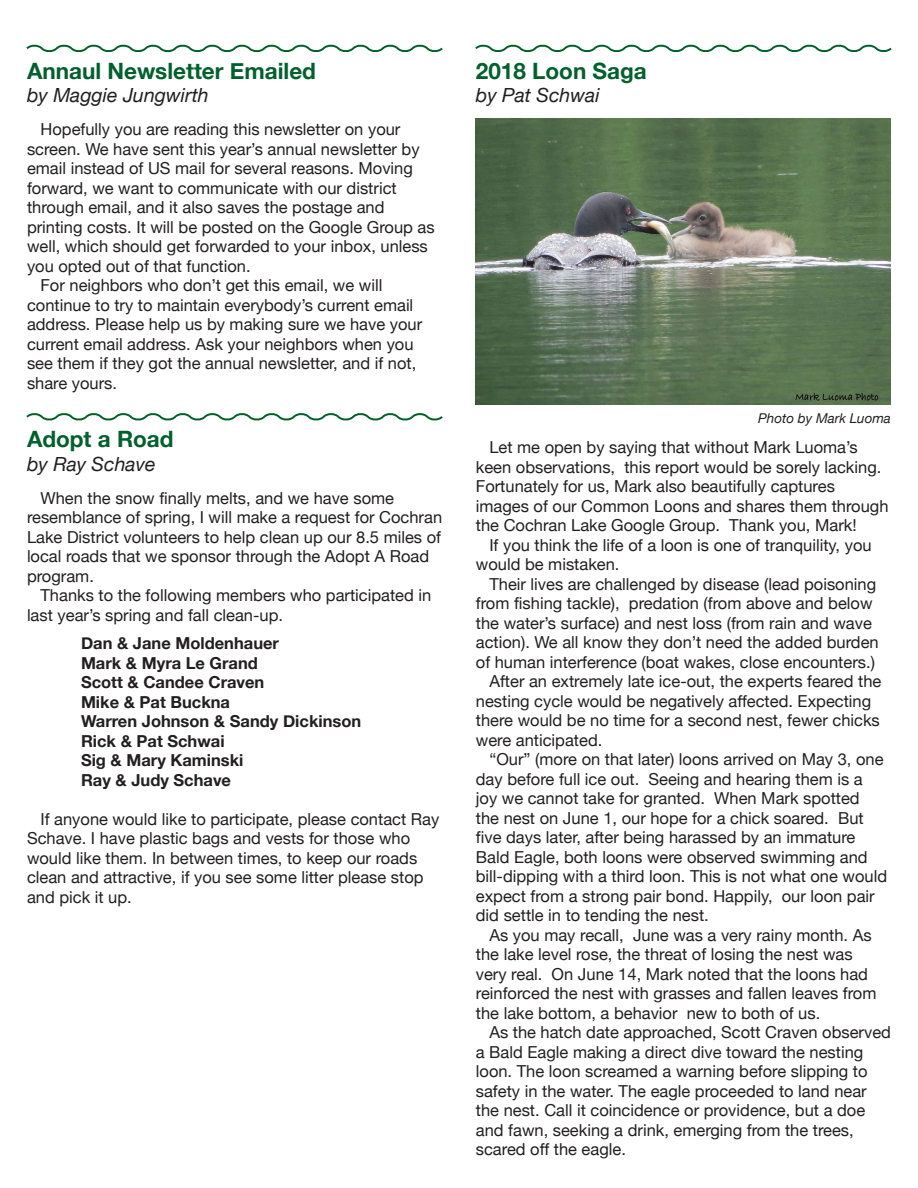
<style>
.page{position:relative;width:918px;height:1188px;background:#fff}
.page>*{position:absolute;margin:0;border:0;box-sizing:border-box;transform-origin:0 0}
.t1{font:700 22.5px "Helvetica Neue";color:#00602b}
.t2{font:italic 19.5px "Helvetica Neue";color:#231f20}
.t3{font:16.5px/19.5px "Helvetica Neue";color:#231f20}
.t4{font:700 16.5px/19.5px "Helvetica Neue";color:#231f20}
.t5{font:italic 13.5px "Helvetica Neue";color:#231f20}
</style>
<div class="page">
<svg style="left:26px;top:44px;width:417px;height:8px"></svg>
<svg style="left:26px;top:413px;width:417px;height:8px"></svg>
<svg style="left:475px;top:44px;width:417px;height:8px"></svg>
<img style="left:476px;top:118px;width:415px;height:287px">
<h1 class="t1" style="left:27px;top:57px;width:291px">Annaul Newsletter Emailed</h1>
<p class="t2" style="left:27px;top:84px;width:183px">by Maggie Jungwirth</p>
<p class="t3" style="left:40px;top:119px;width:361px">Hopefully you are reading this newsletter on your</p>
<p class="t3" style="left:27px;top:139px;width:394px">screen. We have sent this year’s annual newsletter by</p>
<p class="t3" style="left:27px;top:158px;width:387px">email instead of US mail for several reasons. Moving</p>
<p class="t3" style="left:27px;top:178px;width:371px">forward, we want to communicate with our district</p>
<p class="t3" style="left:27px;top:197px;width:359px">through email, and it also saves the postage and</p>
<p class="t3" style="left:27px;top:217px;width:409px">printing costs. It will be posted on the Google Group as</p>
<p class="t3" style="left:27px;top:236px;width:402px">well, which should get forwarded to your inbox, unless</p>
<p class="t3" style="left:27px;top:256px;width:225px">you opted out of that function.</p>
<p class="t3" style="left:40px;top:275px;width:343px">For neighbors who don’t get this email, we will</p>
<p class="t3" style="left:27px;top:295px;width:388px">continue to try to maintain everybody’s current email</p>
<p class="t3" style="left:27px;top:314px;width:397px">address. Please help us by making sure we have your</p>
<p class="t3" style="left:27px;top:334px;width:388px">current email address. Ask your neighbors when you</p>
<p class="t3" style="left:27px;top:353px;width:391px">see them if they got the annual newsletter, and if not,</p>
<p class="t3" style="left:27px;top:373px;width:92px">share yours.</p>
<h1 class="t1" style="left:27px;top:425px;width:148px">Adopt a Road</h1>
<p class="t2" style="left:27px;top:452px;width:130px">by Ray Schave</p>
<p class="t3" style="left:27px;top:488px;width:417px;text-indent:13px">When the snow finally melts, and we have some resemblance of spring, I will make a request for Cochran Lake District volunteers to help clean up our 8.5 miles of local roads that we sponsor through the Adopt A Road program.</p>
<p class="t3" style="left:27px;top:585px;width:406px;text-indent:13px">Thanks to the following members who participated in last year’s spring and fall clean-up.</p>
<p class="t4" style="left:81px;top:633px;width:282px">Dan &amp; Jane Moldenhauer<br>Mark &amp; Myra Le Grand<br>Scott &amp; Candee Craven<br>Mike &amp; Pat Buckna<br>Warren Johnson &amp; Sandy Dickinson<br>Rick &amp; Pat Schwai<br>Sig &amp; Mary Kaminski<br>Ray &amp; Judy Schave</p>
<p class="t3" style="left:27px;top:809px;width:414px;text-indent:13px">If anyone would like to participate, please contact Ray Schave. I have plastic bags and vests for those who would like them. In between times, to keep our roads clean and attractive, if you see some litter please stop and pick it up.</p>
<h1 class="t1" style="left:476px;top:57px;width:172px">2018 Loon Saga</h1>
<p class="t2" style="left:476px;top:84px;width:125px">by Pat Schwai</p>
<p class="t5" style="left:758px;top:410px;width:134px">Photo by Mark Luoma</p>
<p class="t3" style="left:476px;top:437px;width:414px;text-indent:13px">Let me open by saying that without Mark Luoma’s keen observations, this report would be sorely lacking.<br>Fortunately for us, Mark also beautifully captures images of our Common Loons and shares them through the Cochran Lake Google Group. Thank you, Mark!</p>
<p class="t3" style="left:476px;top:535px;width:397px;text-indent:13px">If you think the life of a loon is one of tranquility, you would be mistaken.</p>
<p class="t3" style="left:489px;top:574px;width:388px">Their lives are challenged by disease (lead poisoning</p>
<p class="t3" style="left:476px;top:593px;width:398px">from fishing tackle), predation (from above and below</p>
<p class="t3" style="left:476px;top:613px;width:398px">the water’s surface) and nest loss (from rain and wave</p>
<p class="t3" style="left:476px;top:632px;width:404px">action). We all know they don’t need the added burden</p>
<p class="t3" style="left:476px;top:652px;width:401px">of human interference (boat wakes, close encounters.)</p>
<p class="t3" style="left:489px;top:671px;width:394px">After an extremely late ice-out, the experts feared the</p>
<p class="t3" style="left:476px;top:691px;width:397px">nesting cycle would be negatively affected. Expecting</p>
<p class="t3" style="left:476px;top:710px;width:406px">there would be no time for a second nest, fewer chicks</p>
<p class="t3" style="left:476px;top:730px;width:128px">were anticipated.</p>
<p class="t3" style="left:489px;top:749px;width:396px">“Our” (more on that later) loons arrived on May 3, one</p>
<p class="t3" style="left:476px;top:769px;width:388px">day before full ice out. Seeing and hearing them is a</p>
<p class="t3" style="left:476px;top:788px;width:385px">joy we cannot take for granted. When Mark spotted</p>
<p class="t3" style="left:476px;top:808px;width:389px">the nest on June 1, our hope for a chick soared. But</p>
<p class="t3" style="left:476px;top:828px;width:381px">five days later, after being harassed by an immature</p>
<p class="t3" style="left:476px;top:847px;width:393px">Bald Eagle, both loons were observed swimming and</p>
<p class="t3" style="left:476px;top:867px;width:413px">bill-dipping with a third loon. This is not what one would</p>
<p class="t3" style="left:476px;top:886px;width:400px">expect from a strong pair bond. Happily, our loon pair</p>
<p class="t3" style="left:476px;top:906px;width:234px">did settle in to tending the nest.</p>
<p class="t3" style="left:489px;top:925px;width:384px">As you may recall, June was a very rainy month. As</p>
<p class="t3" style="left:476px;top:945px;width:378px">the lake level rose, the threat of losing the nest was</p>
<p class="t3" style="left:476px;top:964px;width:394px">very real. On June 14, Mark noted that the loons had</p>
<p class="t3" style="left:476px;top:984px;width:402px">reinforced the nest with grasses and fallen leaves from</p>
<p class="t3" style="left:476px;top:1003px;width:346px">the lake bottom, a behavior new to both of us.</p>
<p class="t3" style="left:489px;top:1023px;width:403px">As the hatch date approached, Scott Craven observed</p>
<p class="t3" style="left:476px;top:1042px;width:389px">a Bald Eagle making a direct dive toward the nesting</p>
<p class="t3" style="left:476px;top:1062px;width:393px">loon. The loon screamed a warning before slipping to</p>
<p class="t3" style="left:476px;top:1081px;width:392px">safety in the water. The eagle proceeded to land near</p>
<p class="t3" style="left:476px;top:1101px;width:391px">the nest. Call it coincidence or providence, but a doe</p>
<p class="t3" style="left:476px;top:1120px;width:379px">and fawn, seeking a drink, emerging from the trees,</p>
<p class="t3" style="left:476px;top:1140px;width:152px">scared off the eagle.</p>
</div>
